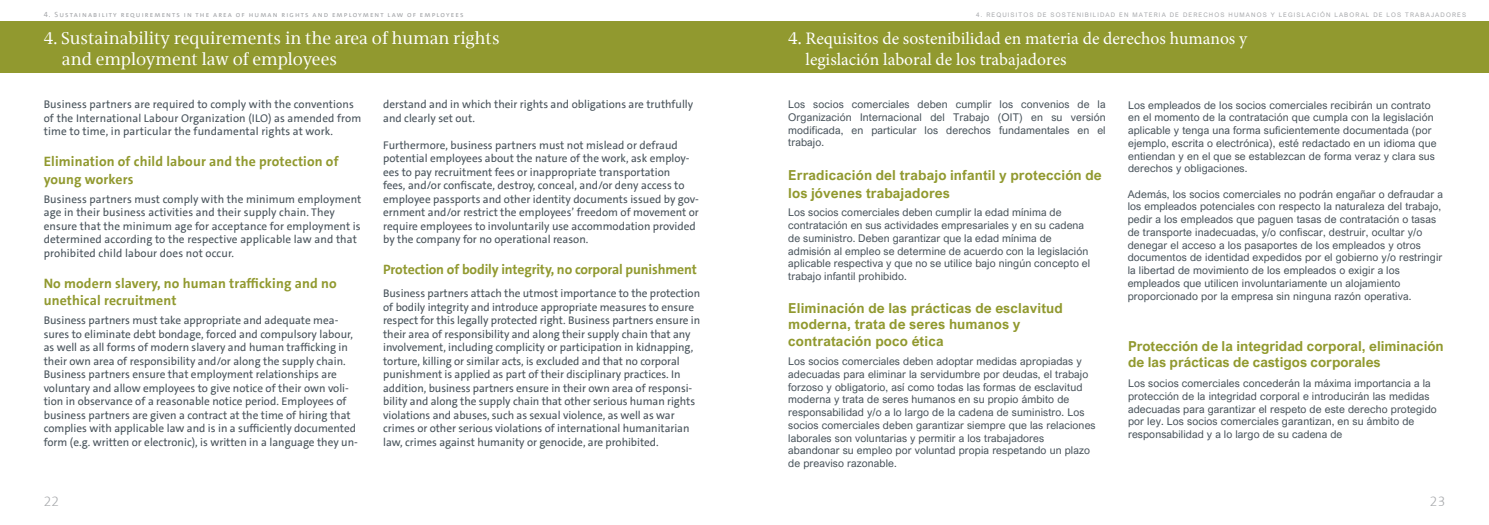
<style>
.page{position:relative;width:1489px;height:525px;background:#fff}
.page>*{position:absolute;margin:0;border:0;box-sizing:border-box;transform-origin:0 0}
.t1{font:17.5px/20.8px "Minion Pro";color:#fff}
.t2{font:17.5px/21px "VWAG The Antiqua";color:#fff}
.t3{font:700 13.75px/16.5px "Arial Nova";letter-spacing:.01em;color:#91992f}
.t4{font:700 13.75px/17.5px "VWAG The Sans";letter-spacing:.01em;color:#91992f}
.t5{font:700 13.75px "VWAG The Sans";letter-spacing:-.01em;color:#91992f}
.t6{font:300 13.75px "VWAG The Sans";color:#a7a9ac}
.t7{font:11.25px/13.5px "VWAG The Sans";color:#48535b}
.t8{font:10.62px/12.8px "Arial Nova";letter-spacing:.01em;color:#48535b}
.t9{font:7.5px "VWAG The Sans";letter-spacing:.15em;color:#a7a9ac}
.t10{font:6.25px "Arial Nova";letter-spacing:.18em;color:#a7a9ac}
.s1{font-family:"VWAG The Antiqua"}
</style>
<div class="page">
<div style="left:0;top:22px;width:1488px;height:51px;background:#91992f"></div>
<p class="t9" style="left:44px;top:10px;width:421px">4. Sustainability requirements in the area of human rights and employment law of employees</p>
<h1 class="t2" style="left:62px;top:28px;width:439px;text-indent:-18px">4. Sustainability requirements in the area of human rights and employment law of employees</h1>
<p class="t7" style="left:44px;top:98px;width:319px">Business partners are required to comply with the conventions of the International Labour Organization (ILO) as amended from time to time, in particular the fundamental rights at work.</p>
<p class="t4" style="left:44px;top:153px;width:296px">Elimination of child labour and the protection of young workers</p>
<p class="t7" style="left:44px;top:192px;width:319px">Business partners must comply with the minimum employment age in their business activities and their supply chain. They ensure that the minimum age for acceptance for employment is determined according to the respective applicable law and that prohibited child labour does not occur.</p>
<p class="t4" style="left:44px;top:274px;width:294px">No modern slavery, no human trafficking and no unethical recruitment</p>
<p class="t7" style="left:44px;top:314px;width:316px">Business partners must take appropriate and adequate mea&shy;sures to eliminate debt bondage, forced and compulsory labour, as well as all forms of modern slavery and human trafficking in their own area of responsibility and/or along the supply chain.<br>Business partners ensure that employment relationships are voluntary and allow employees to give notice of their own voli&shy;tion in observance of a reasonable notice period. Employees of business partners are given a contract at the time of hiring that complies with applicable law and is in a sufficiently documented form (e.g. written or electronic), is written in a language they un-</p>
<p class="t7" style="left:383px;top:98px;width:311px">derstand and in which their rights and obligations are truthfully and clearly set out.</p>
<p class="t7" style="left:383px;top:138px;width:317px">Furthermore, business partners must not mislead or defraud potential employees about the nature of the work, ask employ&shy;ees to pay recruitment fees or inappropriate transportation<br>fees, and/or confiscate, destroy, conceal, and/or deny access to employee passports and other identity documents issued by gov&shy;ernment and/or restrict the employees’ freedom of movement or require employees to involuntarily use accommodation provided by the company for no operational reason.</p>
<p class="t5" style="left:383px;top:261px;width:315px">Protection of bodily integrity, no corporal punishment</p>
<p class="t7" style="left:383px;top:287px;width:318px">Business partners attach the utmost importance to the protection of bodily integrity and introduce appropriate measures to ensure respect for this legally protected right. Business partners ensure in their area of responsibility and along their supply chain that any involvement, including complicity or participation in kidnapping, torture, killing or similar acts, is excluded and that no corporal punishment is applied as part of their disciplinary practices. In addition, business partners ensure in their own area of responsi&shy;bility and along the supply chain that other serious human rights violations and abuses, such as sexual violence, as well as war crimes or other serious violations of international humanitarian law, crimes against humanity or genocide, are prohibited.</p>
<p class="t10" style="left:976px;top:11px;width:491px">4. REQUISITOS DE SOSTENIBILIDAD EN MATERIA DE DERECHOS HUMANOS Y LEGISLACIÓN LABORAL DE LOS TRABAJADORES</p>
<h1 class="t1" style="left:805px;top:28px;width:443px;text-indent:-17px"><span class="s1">4.</span> Requisitos de sostenibilidad en materia de derechos humanos y legislación laboral de los trabajadores</h1>
<p class="t8" style="left:788px;top:98px;width:319px;text-align:justify">Los socios comerciales deben cumplir los convenios de la Organización Internacional del Trabajo (OIT) en su versión modificada, en particular los derechos fundamentales en el trabajo.</p>
<p class="t3" style="left:788px;top:166px;width:315px;line-height:17.5px">Erradicación del trabajo infantil y protección de los jóvenes trabajadores</p>
<p class="t8" style="left:788px;top:206px;width:303px">Los socios comerciales deben cumplir la edad mínima de contratación en sus actividades empresariales y en su cadena de suministro. Deben garantizar que la edad mínima de admisión al empleo se determine de acuerdo con la legislación aplicable respectiva y que no se utilice bajo ningún concepto el trabajo infantil prohibido.</p>
<p class="t3" style="left:788px;top:299px;width:276px">Eliminación de las prácticas de esclavitud moderna, trata de seres humanos y contratación poco ética</p>
<p class="t8" style="left:788px;top:354px;width:309px">Los socios comerciales deben adoptar medidas apropiadas y adecuadas para eliminar la servidumbre por deudas, el trabajo forzoso y obligatorio, así como todas las formas de esclavitud moderna y trata de seres humanos en su propio ámbito de responsabilidad y/o a lo largo de la cadena de suministro. Los socios comerciales deben garantizar siempre que las relaciones laborales son voluntarias y permitir a los trabajadores abandonar su empleo por voluntad propia respetando un plazo de preaviso razonable.</p>
<p class="t8" style="left:1127px;top:98px;width:310px">Los empleados de los socios comerciales recibirán un contrato en el momento de la contratación que cumpla con la legislación aplicable y tenga una forma suficientemente documentada (por ejemplo, escrita o electrónica), esté redactado en un idioma que entiendan y en el que se establezcan de forma veraz y clara sus derechos y obligaciones.</p>
<p class="t8" style="left:1127px;top:187px;width:317px">Además, los socios comerciales no podrán engañar o defraudar a los empleados potenciales con respecto la naturaleza del trabajo, pedir a los empleados que paguen tasas de contratación o tasas de transporte inadecuadas, y/o confiscar, destruir, ocultar y/o denegar el acceso a los pasaportes de los empleados y otros documentos de identidad expedidos por el gobierno y/o restringir la libertad de movimiento de los empleados o exigir a los empleados que utilicen involuntariamente un alojamiento proporcionado por la empresa sin ninguna razón operativa.</p>
<p class="t3" style="left:1127px;top:337px;width:317px">Protección de la integridad corporal, eliminación de las prácticas de castigos corporales</p>
<p class="t8" style="left:1127px;top:377px;width:310px">Los socios comerciales concederán la máxima importancia a la protección de la integridad corporal e introducirán las medidas adecuadas para garantizar el respeto de este derecho protegido por ley. Los socios comerciales garantizan, en su ámbito de responsabilidad y a lo largo de su cadena de</p>
<p class="t6" style="left:44px;top:492px;width:17px">22</p>
<p class="t6" style="left:1429px;top:492px;width:17px">23</p>
</div>
